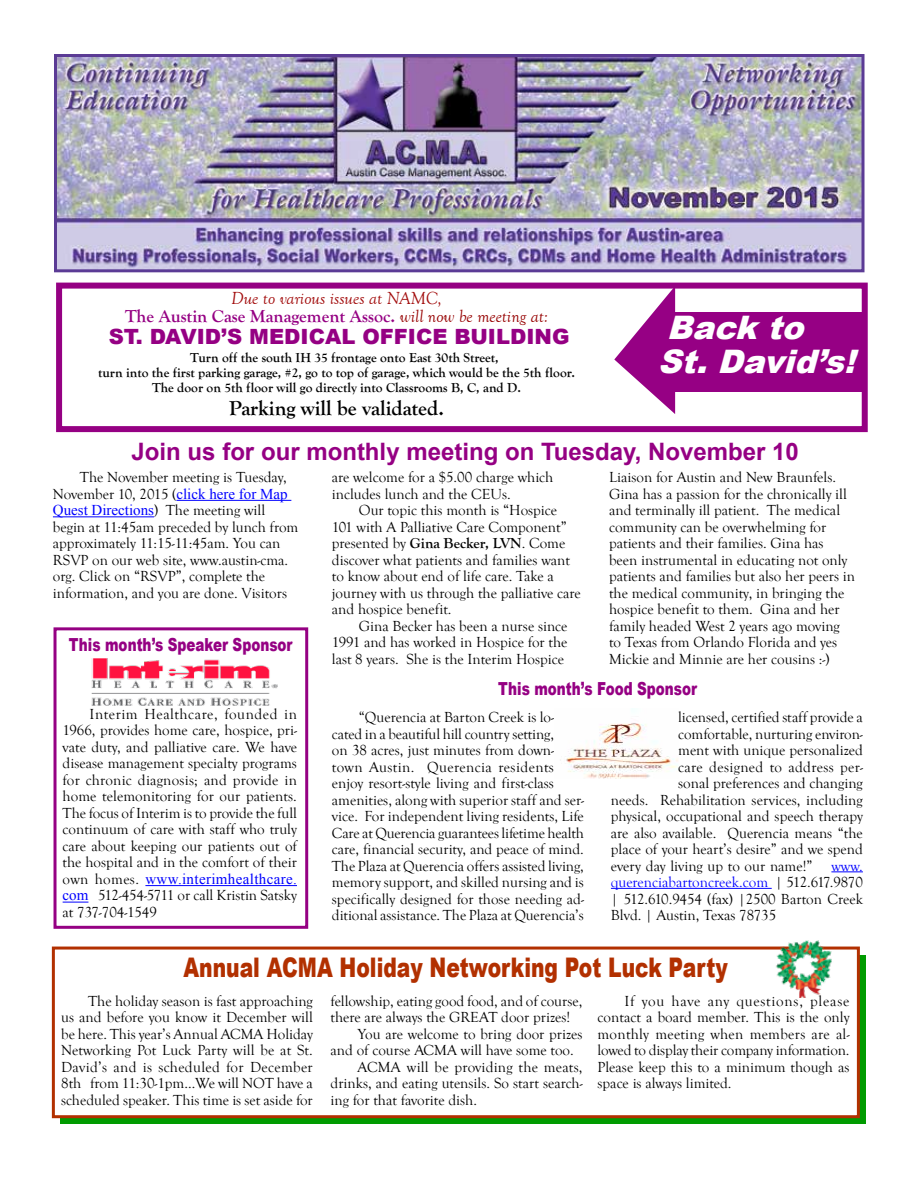
<style>
.page{position:relative;width:918px;height:1188px;background:#fff}
.page>*{position:absolute;margin:0;border:0;box-sizing:border-box;transform-origin:0 0}
.t1{font:italic 900 32.4px/33.8px "Arial";color:#fff}
.t2{font:900 27px "Arial";color:#b23000;scale:.75 1}
.t3{font:700 24px "Arial";color:#950083}
.t4{font:900 21px "Arial";color:#950083}
.t5{font:700 21px "Goudy Old Style T";color:#000}
.t6{font:700 18px/18px "Goudy Old Style T";color:#950083;text-align:center}
.t7{font:900 18px "Arial";color:#950083;scale:.75 1}
.t8{font:15px/16.5px "Goudy Old Style T";color:#000}
.t9{font:15px "Times New Roman";letter-spacing:.025em;color:#00f}
.t10{font:15px "Times New Roman";color:#00f}
.t11{font:15px "Goudy Old Style T";letter-spacing:.025em;color:#000}
.t12{font:700 13.5px "Goudy Old Style T";color:#000}
.s1{font-weight:400;font-style:italic;color:#a20c0c}
.s2{font-weight:400;font-style:italic;color:#960000}
.s3{font-weight:700}
.s4{font-family:"Times New Roman";color:#00f}
.s5{font-family:"Goudy Old Style T";color:#000}
.s6{color:#00f}
</style>
<div class="page">
<div style="left:662px;top:312px;width:200px;height:79px;background:#960084"></div>
<svg style="left:614px;top:290px;width:61px;height:124px"></svg>
<hr style="left:176px;top:500px;width:115px;height:1px;background:#00f">
<hr style="left:53px;top:516px;width:101px;height:1px;background:#00f">
<img style="left:58px;top:58px;width:803px;height:210px">
<div style="left:54px;top:54px;width:811px;height:218px;border:3px solid #5b3b95"></div>
<div style="left:56px;top:283px;width:812px;height:149px;border:6px solid #950083"></div>
<div style="left:54px;top:627px;width:254px;height:302px;border:3px solid #950083"></div>
<svg style="left:61px;top:956px;width:805px;height:168px;background:#049700"></svg>
<div style="left:52px;top:947px;width:808px;height:171px;background:#fff;border:3px solid #b23000"></div>
<img style="left:776px;top:941px;width:58px;height:56px">
<hr style="left:145px;top:885px;width:152px;height:1px;background:#00f">
<svg style="left:63px;top:902px;width:25px;height:1px"></svg>
<img style="left:566px;top:709px;width:112px;height:69px">
<img style="left:92px;top:659px;width:186px;height:46px">
<hr style="left:831px;top:872px;width:32px;height:1px;background:#00f">
<hr style="left:611px;top:888px;width:161px;height:1px;background:#00f">
<p class="t6" style="left:125px;top:289px;width:425px"><span class="s1">Due to various issues at NAMC,<br></span>The Austin Case Management Assoc. <span class="s2">will now be meeting at:</span></p>
<h3 class="t4" style="left:109px;top:322px;width:462px">ST. DAVID’S MEDICAL OFFICE BUILDING</h3>
<p class="t12" style="left:190px;top:350px;width:310px">Turn off the south IH 35 frontage onto East 30th Street,</p>
<p class="t12" style="left:98px;top:365px;width:478px">turn into the first parking garage, #2, go to top of garage, which would be the 5th floor.</p>
<p class="t12" style="left:152px;top:380px;width:371px">The door on 5th floor will go directly into Classrooms B, C, and D.</p>
<h3 class="t5" style="left:229px;top:396px;width:216px">Parking will be validated.</h3>
<h1 class="t1" style="left:658px;top:309px;width:210px">Backto<br>St.David’s!</h1>
<h3 class="t3" style="left:132px;top:436px;width:669px">Join us for our monthly meeting on Tuesday, November 10</h3>
<p class="t8" style="left:332px;top:469px;width:223px">are welcome for a $5.00 charge which includes lunch and the CEUs.</p>
<p class="t8" style="left:332px;top:502px;width:251px;text-indent:27px">Our topic this month is “Hospice 101 with A Palliative Care Component” presented by <span class="s3">Gina Becker, LVN</span>. Come discover what patients and families want to know about end of life care. Take a journey with us through the palliative care and hospice benefit.</p>
<p class="t8" style="left:332px;top:618px;width:237px;text-align:justify;text-indent:27px">Gina Becker has been a nurse since 1991 and has worked in Hospice for the last 8 years. She is the Interim Hospice</p>
<p class="t8" style="left:53px;top:469px;width:236px;text-align:right">The November meeting is Tuesday,<br>November 10, 2015 (<span class="s4">click here for Map</span></p>
<p class="t10" style="left:53px;top:500px;width:214px">Quest Directions<span class="s5">) The meeting will</span></p>
<p class="t8" style="left:53px;top:519px;width:247px">begin at 11:45am preceded by lunch from approximately 11:15-11:45am. You can RSVP on our web site, www.austin-cma. org. Click on “RSVP”, complete the information, and you are done. Visitors</p>
<p class="t8" style="left:609px;top:469px;width:248px">Liaison for Austin and New Braunfels.<br>Gina has a passion for the chronically ill and terminally ill patient. The medical community can be overwhelming for patients and their families. Gina has been instrumental in educating not only patients and families but also her peers in the medical community, in bringing the hospice benefit to them. Gina and her family headed West 2 years ago moving to Texas from Orlando Florida and yes Mickie and Minnie are her cousins :-)</p>
<p class="t7" style="left:69px;top:631px;width:300px">This month’s Speaker Sponsor</p>
<p class="t8" style="left:63px;top:706px;width:236px;text-align:justify;text-indent:27px">Interim Healthcare, founded in 1966, provides home care, hospice, pri&shy;vate duty, and palliative care. We have disease management specialty programs for chronic diagnosis; and provide in home telemonitoring for our patients.<br>The focus of Interim is to provide the full continuum of care with staff who truly care about keeping our patients out of the hospital and in the comfort of their</p>
<p class="t9" style="left:63px;top:869px;width:236px"><span class="s5">own homes.</span> www.interimhealthcare.</p>
<p class="t8" style="left:63px;top:888px;width:236px"><span class="s4">com</span> 512-454-5711 or call Kristin Satsky at 737-704-1549</p>
<p class="t7" style="left:498px;top:675px;width:267px">This month’s Food Sponsor</p>
<p class="t8" style="left:332px;top:709px;width:254px;text-indent:27px">“Querencia at Barton Creek is lo&shy;cated in a beautiful hill country setting,<br>on 38 acres, just minutes from down&shy;town Austin. Querencia residents enjoy resort-style living and first-class amenities, along with superior staff and ser&shy;vice. For independent living residents, Life Care at Querencia guarantees lifetime health care, financial security, and peace of mind.<br>The Plaza at Querencia offers assisted living, memory support, and skilled nursing and is specifically designed for those needing ad&shy;ditional assistance. The Plaza at Querencia’s</p>
<p class="t8" style="left:678px;top:709px;width:186px">licensed, certified staff provide a</p>
<p class="t8" style="left:678px;top:726px;width:186px">comfortable, nurturing environ-</p>
<p class="t8" style="left:678px;top:742px;width:186px">ment with unique personalized</p>
<p class="t11" style="left:678px;top:758px;width:186px">care designed to address per-</p>
<p class="t8" style="left:678px;top:775px;width:186px">sonal preferences and changing</p>
<p class="t8" style="left:611px;top:792px;width:253px">needs. Rehabilitation services, including</p>
<p class="t8" style="left:611px;top:808px;width:254px">physical, occupational and speech therapy</p>
<p class="t8" style="left:611px;top:825px;width:254px">are also available. Querencia means “the</p>
<p class="t8" style="left:611px;top:841px;width:253px">place of your heart’s desire” and we spend</p>
<p class="t8" style="left:611px;top:858px;width:203px">every day living up to our name!”</p>
<p class="t8" style="left:611px;top:858px;width:254px;text-align:justify;text-indent:220px"><span class="s6">www. querenciabartoncreek.com</span> | 512.617.9870 | 512.610.9454 (fax) |2500 Barton Creek Blvd. | Austin, Texas 78735</p>
<h2 class="t2" style="left:184px;top:948px;width:727px">Annual ACMA Holiday Networking Pot Luck Party</h2>
<p class="t8" style="left:331px;top:993px;width:253px">fellowship, eating good food, and of course,</p>
<p class="t8" style="left:331px;top:1010px;width:241px">there are always the GREAT door prizes!</p>
<p class="t8" style="left:358px;top:1026px;width:226px">You are welcome to bring door prizes</p>
<p class="t8" style="left:331px;top:1043px;width:245px">and of course ACMA will have some too.</p>
<p class="t8" style="left:358px;top:1059px;width:227px">ACMA will be providing the meats,</p>
<p class="t8" style="left:331px;top:1076px;width:254px">drinks, and eating utensils. So start search-</p>
<p class="t8" style="left:331px;top:1092px;width:148px">ing for that favorite dish.</p>
<p class="t8" style="left:61px;top:993px;width:253px;text-align:justify;text-indent:27px">The holiday season is fast approaching us and before you know it December will be here. This year’s Annual ACMA Holiday Networking Pot Luck Party will be at St.<br>David’s and is scheduled for December 8th from 11:30-1pm…We will NOT have a scheduled speaker. This time is set aside for</p>
<p class="t8" style="left:598px;top:993px;width:254px;text-align:justify;text-indent:27px">If you have any questions, please contact a board member. This is the only monthly meeting when members are al&shy;lowed to display their company information.<br>Please keep this to a minimum though as space is always limited.</p>
</div>
